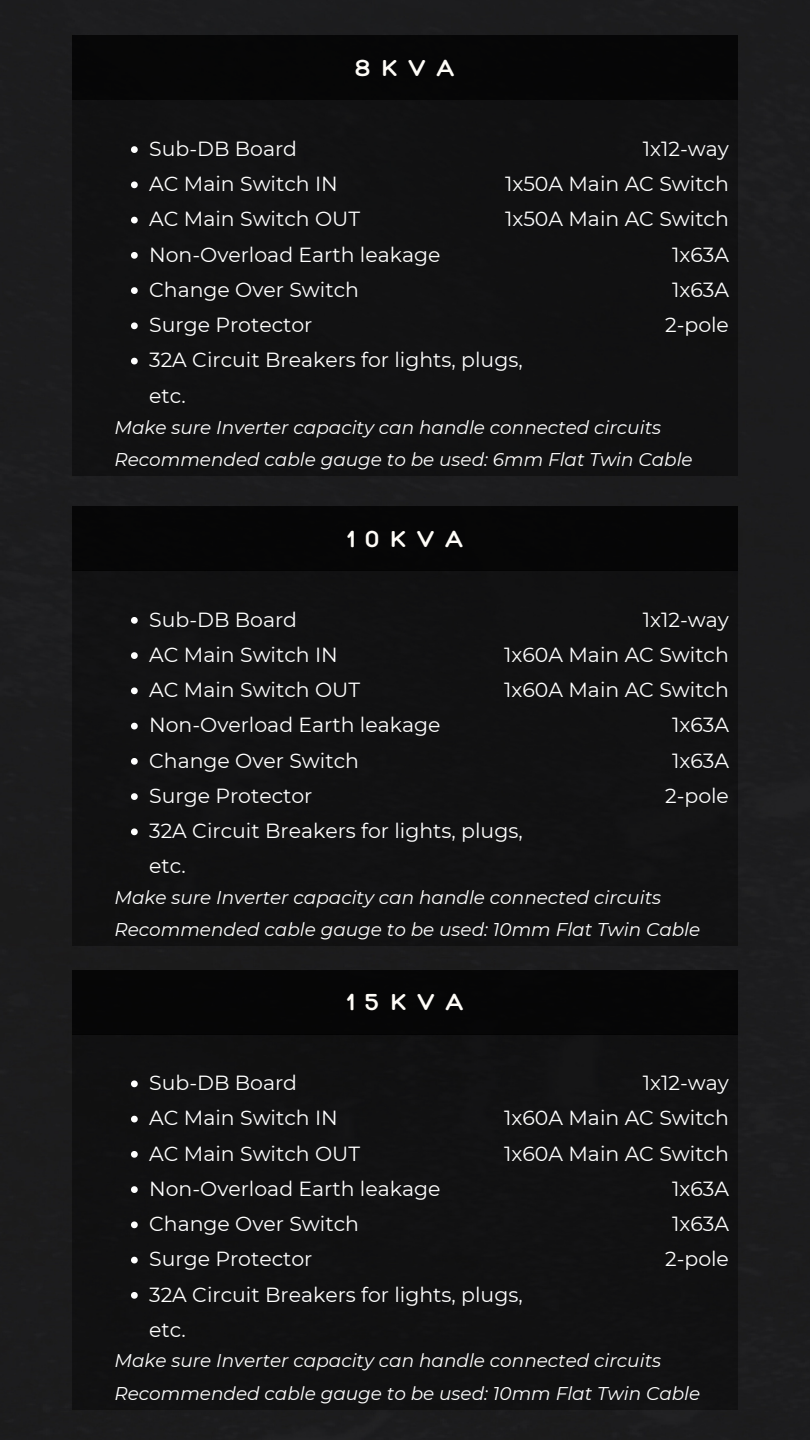
<style>
.page{position:relative;width:810px;height:1440px;background:#1c1c1e}
.page>*{position:absolute;margin:0;border:0;box-sizing:border-box;transform-origin:0 0}
.t1{font:300 25.2px "Hero";letter-spacing:.44em;color:#fffdf8}
.t2{font:20.4px/35.2px "Montserrat";color:#fff}
.t3{font:italic 18.4px "Montserrat";color:#fff}
</style>
<div class="page">
<div style="left:72px;top:100px;width:666px;height:375px;background:#111112"></div>
<div style="left:72px;top:35px;width:666px;height:65px;background:#060607"></div>
<svg style="left:131px;top:146px;width:7px;height:7px"></svg>
<svg style="left:131px;top:181px;width:7px;height:7px"></svg>
<svg style="left:131px;top:217px;width:7px;height:6px"></svg>
<svg style="left:131px;top:252px;width:7px;height:7px"></svg>
<svg style="left:131px;top:287px;width:7px;height:7px"></svg>
<svg style="left:131px;top:322px;width:7px;height:7px"></svg>
<svg style="left:131px;top:358px;width:7px;height:6px"></svg>
<div style="left:72px;top:571px;width:666px;height:375px;background:#111112"></div>
<div style="left:72px;top:506px;width:666px;height:65px;background:#060607"></div>
<svg style="left:131px;top:617px;width:7px;height:7px"></svg>
<svg style="left:131px;top:652px;width:7px;height:7px"></svg>
<svg style="left:131px;top:687px;width:7px;height:7px"></svg>
<svg style="left:131px;top:723px;width:7px;height:6px"></svg>
<svg style="left:131px;top:758px;width:7px;height:7px"></svg>
<svg style="left:131px;top:793px;width:7px;height:7px"></svg>
<svg style="left:131px;top:828px;width:7px;height:7px"></svg>
<div style="left:72px;top:1034px;width:666px;height:375px;background:#111112"></div>
<div style="left:72px;top:970px;width:666px;height:64px;background:#060607"></div>
<svg style="left:131px;top:1080px;width:7px;height:7px"></svg>
<svg style="left:131px;top:1116px;width:7px;height:6px"></svg>
<svg style="left:131px;top:1151px;width:7px;height:7px"></svg>
<svg style="left:131px;top:1186px;width:7px;height:7px"></svg>
<svg style="left:131px;top:1221px;width:7px;height:7px"></svg>
<svg style="left:131px;top:1257px;width:7px;height:6px"></svg>
<svg style="left:131px;top:1292px;width:7px;height:7px"></svg>
<p class="t1" style="left:355px;top:52px;width:101px">8KVA</p>
<p class="t2" style="left:149px;top:131px;width:149px">Sub-DB Board</p>
<p class="t2" style="left:149px;top:166px;width:190px">AC Main Switch IN</p>
<p class="t2" style="left:149px;top:202px;width:212px">AC Main Switch OUT</p>
<p class="t2" style="left:149px;top:237px;width:293px">Non-Overload Earth leakage</p>
<p class="t2" style="left:149px;top:272px;width:211px">Change Over Switch</p>
<p class="t2" style="left:149px;top:307px;width:165px">Surge Protector</p>
<p class="t2" style="left:149px;top:343px;width:375px">32A Circuit Breakers for lights, plugs, etc.</p>
<h1 class="t2" style="left:643px;top:131px;width:88px">1x12-way</h1>
<p class="t2" style="left:505px;top:166px;width:225px">1x50A Main AC Switch</p>
<p class="t2" style="left:505px;top:202px;width:225px">1x50A Main AC Switch</p>
<p class="t2" style="left:672px;top:237px;width:58px">1x63A</p>
<p class="t2" style="left:672px;top:272px;width:58px">1x63A</p>
<p class="t2" style="left:665px;top:307px;width:65px">2-pole</p>
<p class="t3" style="left:114px;top:416px;width:548px">Make sure Inverter capacity can handle connected circuits</p>
<p class="t3" style="left:114px;top:448px;width:580px">Recommended cable gauge to be used: 6mm Flat Twin Cable</p>
<p class="t1" style="left:347px;top:523px;width:118px">10KVA</p>
<p class="t2" style="left:149px;top:602px;width:149px">Sub-DB Board</p>
<p class="t2" style="left:149px;top:637px;width:190px">AC Main Switch IN</p>
<p class="t2" style="left:149px;top:672px;width:212px">AC Main Switch OUT</p>
<p class="t2" style="left:149px;top:708px;width:293px">Non-Overload Earth leakage</p>
<p class="t2" style="left:149px;top:743px;width:211px">Change Over Switch</p>
<p class="t2" style="left:149px;top:778px;width:165px">Surge Protector</p>
<p class="t2" style="left:149px;top:813px;width:375px">32A Circuit Breakers for lights, plugs, etc.</p>
<h1 class="t2" style="left:643px;top:602px;width:88px">1x12-way</h1>
<p class="t2" style="left:504px;top:637px;width:226px">1x60A Main AC Switch</p>
<p class="t2" style="left:504px;top:672px;width:226px">1x60A Main AC Switch</p>
<p class="t2" style="left:672px;top:708px;width:58px">1x63A</p>
<p class="t2" style="left:672px;top:743px;width:58px">1x63A</p>
<p class="t2" style="left:665px;top:778px;width:65px">2-pole</p>
<p class="t3" style="left:114px;top:886px;width:548px">Make sure Inverter capacity can handle connected circuits</p>
<p class="t3" style="left:114px;top:918px;width:587px">Recommended cable gauge to be used: 10mm Flat Twin Cable</p>
<p class="t1" style="left:346px;top:986px;width:119px">15KVA</p>
<p class="t2" style="left:149px;top:1065px;width:149px">Sub-DB Board</p>
<p class="t2" style="left:149px;top:1101px;width:190px">AC Main Switch IN</p>
<p class="t2" style="left:149px;top:1136px;width:212px">AC Main Switch OUT</p>
<p class="t2" style="left:149px;top:1171px;width:293px">Non-Overload Earth leakage</p>
<p class="t2" style="left:149px;top:1206px;width:211px">Change Over Switch</p>
<p class="t2" style="left:149px;top:1242px;width:165px">Surge Protector</p>
<p class="t2" style="left:149px;top:1277px;width:375px">32A Circuit Breakers for lights, plugs, etc.</p>
<h1 class="t2" style="left:643px;top:1065px;width:88px">1x12-way</h1>
<p class="t2" style="left:504px;top:1101px;width:226px">1x60A Main AC Switch</p>
<p class="t2" style="left:504px;top:1136px;width:226px">1x60A Main AC Switch</p>
<p class="t2" style="left:672px;top:1171px;width:58px">1x63A</p>
<p class="t2" style="left:672px;top:1206px;width:58px">1x63A</p>
<p class="t2" style="left:665px;top:1242px;width:65px">2-pole</p>
<p class="t3" style="left:114px;top:1350px;width:548px">Make sure Inverter capacity can handle connected circuits</p>
<p class="t3" style="left:114px;top:1382px;width:587px">Recommended cable gauge to be used: 10mm Flat Twin Cable</p>
</div>
